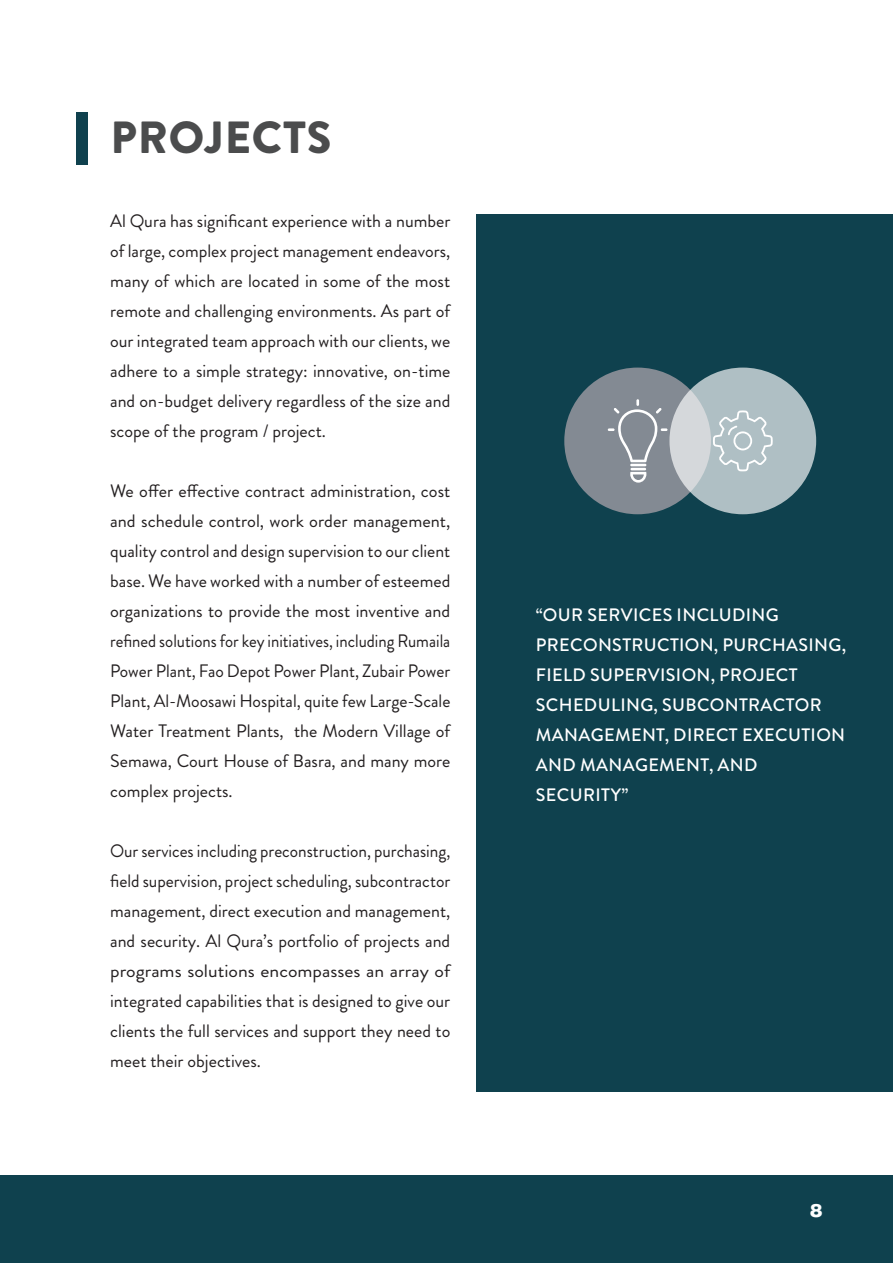
<style>
.page{position:relative;width:893px;height:1263px;background:#fff}
.page>*{position:absolute;margin:0;border:0;box-sizing:border-box;transform-origin:0 0}
.t1{font:900 45px "Brandon Grotesque";letter-spacing:.02em;color:#4b4c4d}
.t2{font:18px/30px "Brandon Grotesque";color:#231f20;text-align:justify}
.t3{font:18px/30px "Brandon Grotesque";color:#231f20;text-align:justify;scale:.96 1}
.t4{font:500 18px/30px "Brandon Grotesque";letter-spacing:.02em;color:#fff}
.t5{font:900 18px "Helvetica Now Text";color:#fff}
.s1{font-family:"Montserrat";font-weight:700;color:#231f20}
</style>
<div class="page">
<div style="left:476px;top:214px;width:417px;height:877px;background:#0f414e"></div>
<div style="left:0;top:1176px;width:893px;height:87px;background:#0f414e"></div>
<div style="left:77px;top:113px;width:11px;height:52px;background:#0f414e"></div>
<div style="left:564px;top:368px;width:147px;height:146px;background:#838a93;border-radius:50%"></div>
<svg style="left:669px;top:368px;width:147px;height:146px;background:#b7c4c8"></svg>
<svg style="left:608px;top:399px;width:59px;height:84px"></svg>
<svg style="left:713px;top:410px;width:60px;height:61px;background:#bac8cc"></svg>
<p class="t1" style="left:110px;top:106px;width:223px">PROJECTS</p>
<p class="t2" style="left:110px;top:206px;width:342px">Al Qura has significant experience with a number of large, complex project management endeavors, many of which are located in some of the most remote and challenging environments. As part of our integrated team approach with our clients, we adhere to a simple strategy: innovative, on-time and on-budget delivery regardless of the size and scope of the program / project.</p>
<p class="t2" style="left:110px;top:476px;width:342px">We offer effective contract administration, cost and schedule control, work order management, quality control and design supervision to our client base. We have worked with a number of esteemed organizations to provide the most inventive and refined solutions for key initiatives, including Rumaila Power Plant, Fao Depot Power Plant, Zubair Power Plant, Al-Moosawi Hospital, quite few Large-Scale Water Treatment Plants, the Modern Village of Semawa, Court House of Basra, and many more complex projects.</p>
<p class="t3" style="left:110px;top:836px;width:356px">Our services including preconstruction, purchasing, field supervision, project scheduling, subcontractor management, direct execution and management, and security. Al Qura’s portfolio of projects and programs solutions encompasses an array of integrated capabilities that is designed to give our clients the full services and support they need to meet their objectives.</p>
<p class="t4" style="left:536px;top:600px;width:312px">“OUR SERVICES INCLUDING<br>PRECONSTRUCTION, PURCHASING,<br>FIELD SUPERVISION, PROJECT<br>SCHEDULING, SUBCONTRACTOR<br>MANAGEMENT, DIRECT EXECUTION<br>AND MANAGEMENT, AND<br>SECURITY”</p>
<p class="t5" style="left:809px;top:1197px;width:15px">8<span class="s1">9</span></p>
</div>
